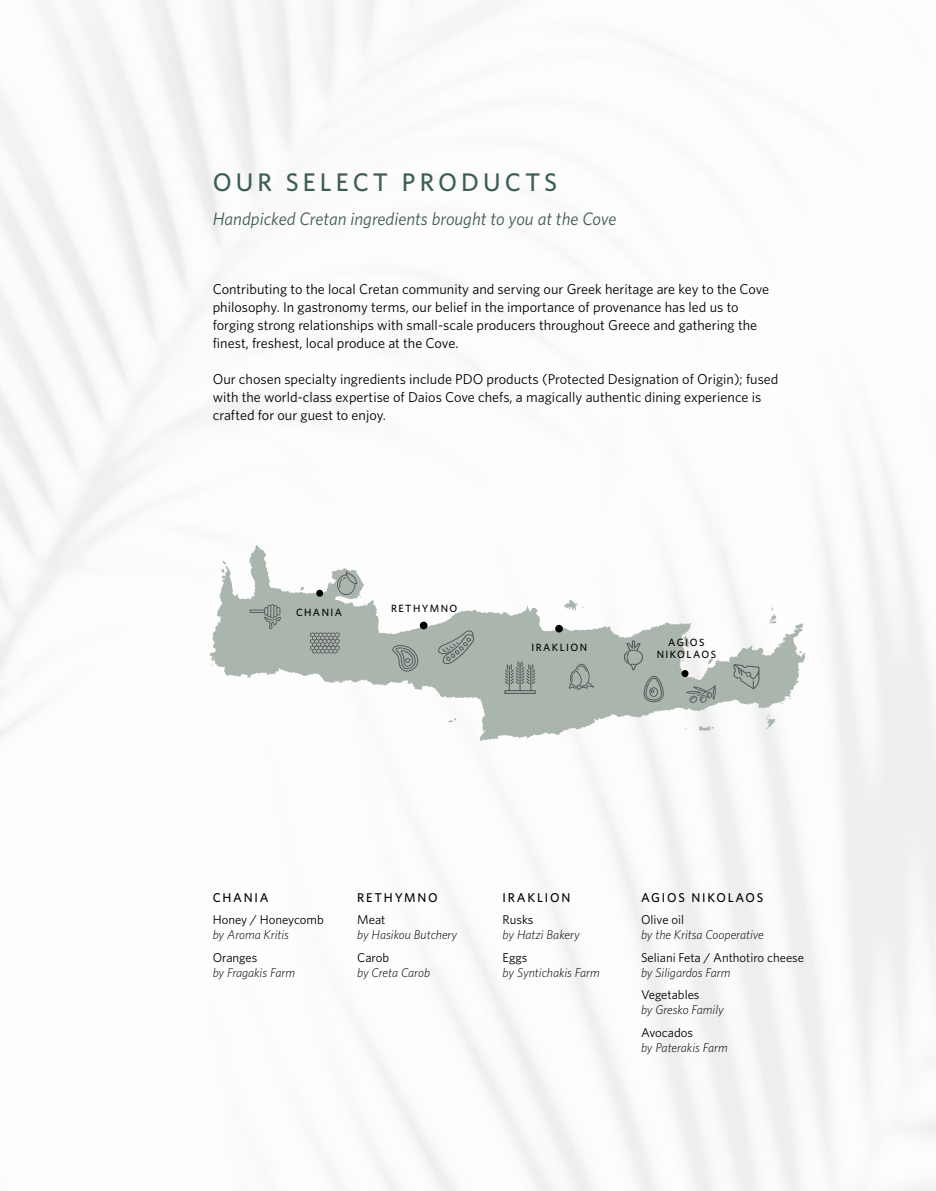
<style>
.page{position:relative;width:936px;height:1191px;background:#fff}
.page>*{position:absolute;margin:0;border:0;box-sizing:border-box;transform-origin:0 0}
.t1{font:500 25.5px "Whitney";letter-spacing:.16em;color:#3b5e4d}
.t2{font:italic 18px "Whitney";color:#3b5e4d}
.t3{font:14.25px/18px "Whitney";color:#000}
.t4{font:italic 300 12.75px "Whitney";color:#000}
.t5{font:12.75px "Whitney";color:#000}
.t6{font:500 12.75px "Whitney";letter-spacing:.14em;color:#000}
.t7{font:500 10.5px/12.3px "Whitney";letter-spacing:.14em;color:#000;text-align:center}
</style>
<div class="page">
<svg style="left:210px;top:545px;width:595px;height:196px"></svg>
<div style="left:316px;top:590px;width:7px;height:7px;background:#000;border-radius:50%"></div>
<div style="left:420px;top:621px;width:7px;height:8px;background:#000;border-radius:50%"></div>
<div style="left:555px;top:625px;width:8px;height:7px;background:#000;border-radius:50%"></div>
<div style="left:681px;top:670px;width:7px;height:7px;background:#000;border-radius:50%"></div>
<svg style="left:249px;top:604px;width:32px;height:25px"></svg>
<svg style="left:568px;top:663px;width:26px;height:27px"></svg>
<svg style="left:392px;top:645px;width:28px;height:26px"></svg>
<svg style="left:337px;top:570px;width:20px;height:25px"></svg>
<svg style="left:310px;top:632px;width:30px;height:21px"></svg>
<svg style="left:438px;top:630px;width:36px;height:34px"></svg>
<svg style="left:504px;top:661px;width:31px;height:33px"></svg>
<svg style="left:733px;top:664px;width:26px;height:25px"></svg>
<svg style="left:686px;top:685px;width:30px;height:18px"></svg>
<svg style="left:623px;top:640px;width:41px;height:62px;background:#a0aaa3"></svg>
<h1 class="t1" style="left:213px;top:165px;width:346px">OUR SELECT PRODUCTS</h1>
<p class="t2" style="left:213px;top:207px;width:405px">Handpicked Cretan ingredients brought to you at the Cove</p>
<p class="t3" style="left:213px;top:280px;width:558px">Contributing to the local Cretan community and serving our Greek heritage are key to the Cove philosophy. In gastronomy terms, our belief in the importance of provenance has led us to forging strong relationships with small-scale producers throughout Greece and gathering the finest, freshest, local produce at the Cove.</p>
<p class="t3" style="left:213px;top:370px;width:567px">Our chosen specialty ingredients include PDO products (Protected Designation of Origin); fused with the world-class expertise of Daios Cove chefs, a magically authentic dining experience is crafted for our guest to enjoy.</p>
<p class="t7" style="left:296px;top:606px;width:48px">CHANIA</p>
<p class="t7" style="left:391px;top:602px;width:68px">RETHYMNO</p>
<p class="t7" style="left:531px;top:641px;width:57px">IRAKLION</p>
<p class="t7" style="left:656px;top:635px;width:61px">AGIOS<br>NIKOLAOS</p>
<p class="t6" style="left:213px;top:889px;width:57px">CHANIA</p>
<p class="t5" style="left:213px;top:911px;width:112px">Honey / Honeycomb</p>
<p class="t4" style="left:213px;top:926px;width:78px">by Aroma Kritis</p>
<p class="t5" style="left:213px;top:949px;width:46px">Oranges</p>
<p class="t4" style="left:213px;top:964px;width:84px">by Fragakis Farm</p>
<p class="t6" style="left:357px;top:889px;width:82px">RETHYMNO</p>
<p class="t5" style="left:357px;top:911px;width:30px">Meat</p>
<p class="t4" style="left:357px;top:926px;width:101px">by Hasikou Butchery</p>
<p class="t5" style="left:357px;top:949px;width:33px">Carob</p>
<p class="t4" style="left:357px;top:964px;width:74px">by Creta Carob</p>
<p class="t6" style="left:502px;top:889px;width:69px">IRAKLION</p>
<p class="t5" style="left:502px;top:911px;width:32px">Rusks</p>
<p class="t4" style="left:502px;top:926px;width:79px">by Hatzi Bakery</p>
<p class="t5" style="left:502px;top:949px;width:26px">Eggs</p>
<p class="t4" style="left:502px;top:964px;width:99px">by Syntichakis Farm</p>
<p class="t6" style="left:641px;top:889px;width:124px">AGIOS NIKOLAOS</p>
<p class="t5" style="left:641px;top:911px;width:45px">Olive oil</p>
<p class="t4" style="left:641px;top:926px;width:124px">by the Kritsa Cooperative</p>
<p class="t5" style="left:641px;top:949px;width:165px">Seliani Feta / Anthotiro cheese</p>
<p class="t4" style="left:641px;top:964px;width:91px">by Siligardos Farm</p>
<p class="t5" style="left:641px;top:986px;width:60px">Vegetables</p>
<p class="t4" style="left:641px;top:1001px;width:84px">by Gresko Family</p>
<p class="t5" style="left:641px;top:1024px;width:54px">Avocados</p>
<p class="t4" style="left:641px;top:1039px;width:88px">by Paterakis Farm</p>
</div>
